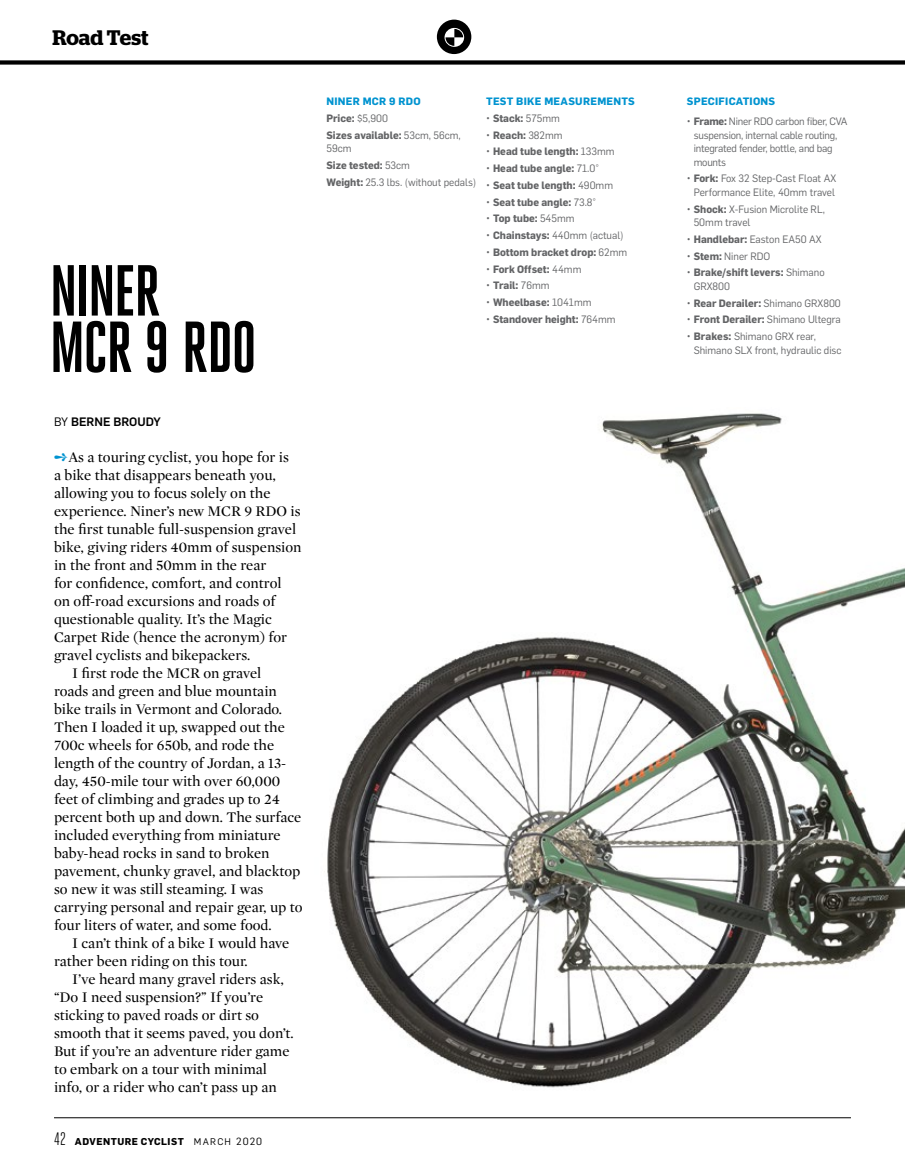
<style>
.page{position:relative;width:905px;height:1175px;background:#fff}
.page>*{position:absolute;margin:0;border:0;box-sizing:border-box;transform-origin:0 0}
.t1{font:700 72px/56.4px "Heroic Condensed";letter-spacing:-.025em;color:#000}
.t2{font:600 21px "Stag";color:#000}
.t3{font:15px "Mercury Display";color:#000}
.t4{font:500 12px "Flama";color:#000}
.t5{font:10.5px/13.5px "Flama";color:#636466}
.t6{font:700 10.5px/16.8px "Flama";color:#636466}
.t7{font:10.5px/13.5px "Flama";letter-spacing:-.02em;color:#636466}
.t8{font:700 10.5px "Flama";letter-spacing:.025em;color:#0093d0}
.t9{font:700 9.75px "Flama";letter-spacing:.05em;color:#000}
.s1{font-weight:400}
.s2{color:#0093d0}
.s3{font-family:"Heroic Condensed";font-weight:400;font-size:18px}
.s4{font-weight:400;font-size:9.45px}
.s5{font-weight:400;font-size:10.2px}
.s6{font-weight:700}
</style>
<div class="page">
<hr style="left:54px;top:1117px;width:796px;height:1px;background:#000">
<img style="left:327px;top:413px;width:577px;height:675px">
<div style="left:437px;top:20px;width:34px;height:34px;background:#000;border-radius:50%"></div>
<svg style="left:444px;top:28px;width:20px;height:19px"></svg>
<hr style="left:0;top:61px;width:904px;height:3px;background:#000">
<h2 class="t2" style="left:53px;top:26px;width:97px">Road Test</h2>
<h1 class="t1" style="left:50px;top:263px;width:209px">NINER<br>MCR 9 RDO</h1>
<p class="t4" style="left:54px;top:413px;width:108px"><span class="s1">BY</span> BERNE BROUDY</p>
<p class="t3" style="left:54px;top:447px;width:236px"><span class="s2">➺</span>As a touring cyclist, you hope for is</p>
<p class="t3" style="left:54px;top:465px;width:223px">a bike that disappears beneath you,</p>
<p class="t3" style="left:54px;top:483px;width:218px">allowing you to focus solely on the</p>
<p class="t3" style="left:54px;top:501px;width:248px">experience. Niner’s new MCR 9 RDO is</p>
<p class="t3" style="left:54px;top:519px;width:243px">the first tunable full-suspension gravel</p>
<p class="t3" style="left:54px;top:537px;width:249px">bike, giving riders 40mm of suspension</p>
<p class="t3" style="left:54px;top:555px;width:214px">in the front and 50mm in the rear</p>
<p class="t3" style="left:54px;top:573px;width:229px">for confidence, comfort, and control</p>
<p class="t3" style="left:54px;top:591px;width:223px">on off-road excursions and roads of</p>
<p class="t3" style="left:54px;top:609px;width:219px">questionable quality. It’s the Magic</p>
<p class="t3" style="left:54px;top:627px;width:234px">Carpet Ride (hence the acronym) for</p>
<p class="t3" style="left:54px;top:645px;width:198px">gravel cyclists and bikepackers.</p>
<p class="t3" style="left:72px;top:663px;width:191px">I first rode the MCR on gravel</p>
<p class="t3" style="left:54px;top:681px;width:224px">roads and green and blue mountain</p>
<p class="t3" style="left:54px;top:699px;width:229px">bike trails in Vermont and Colorado.</p>
<p class="t3" style="left:54px;top:717px;width:232px">Then I loaded it up, swapped out the</p>
<p class="t3" style="left:54px;top:735px;width:222px">700c wheels for 650b, and rode the</p>
<p class="t3" style="left:54px;top:753px;width:234px">length of the country of Jordan, a 13-</p>
<p class="t3" style="left:54px;top:771px;width:228px">day, 450-mile tour with over 60,000</p>
<p class="t3" style="left:54px;top:789px;width:227px">feet of climbing and grades up to 24</p>
<p class="t3" style="left:54px;top:807px;width:249px">percent both up and down. The surface</p>
<p class="t3" style="left:54px;top:825px;width:228px">included everything from miniature</p>
<p class="t3" style="left:54px;top:843px;width:217px">baby-head rocks in sand to broken</p>
<p class="t3" style="left:54px;top:861px;width:248px">pavement, chunky gravel, and blacktop</p>
<p class="t3" style="left:54px;top:879px;width:211px">so new it was still steaming. I was</p>
<p class="t3" style="left:54px;top:897px;width:250px">carrying personal and repair gear, up to</p>
<p class="t3" style="left:54px;top:915px;width:219px">four liters of water, and some food.</p>
<p class="t3" style="left:72px;top:933px;width:219px">I can’t think of a bike I would have</p>
<p class="t3" style="left:54px;top:951px;width:195px">rather been riding on this tour.</p>
<p class="t3" style="left:72px;top:969px;width:213px">I’ve heard many gravel riders ask,</p>
<p class="t3" style="left:54px;top:987px;width:211px">“Do I need suspension?” If you’re</p>
<p class="t3" style="left:54px;top:1005px;width:206px">sticking to paved roads or dirt so</p>
<p class="t3" style="left:54px;top:1023px;width:241px">smooth that it seems paved, you don’t.</p>
<p class="t3" style="left:54px;top:1041px;width:237px">But if you’re an adventure rider game</p>
<p class="t3" style="left:54px;top:1059px;width:214px">to embark on a tour with minimal</p>
<p class="t3" style="left:54px;top:1077px;width:224px">info, or a rider who can’t pass up an</p>
<p class="t9" style="left:54px;top:1134px;width:210px"><span class="s3">42</span> ADVENTURE CYCLIST <span class="s4">MARCH</span> <span class="s5">2020</span></p>
<p class="t6" style="left:326px;top:92px;width:136px"><span class="s2">NINER MCR 9 RDO<br></span>Price: <span class="s1">$5,900<br></span>Sizes available: <span class="s1">53cm, 56cm,</span></p>
<p class="t5" style="left:326px;top:139px;width:151px;line-height:16.8px">59cm<br><span class="s6">Size tested:</span> 53cm<br><span class="s6">Weight:</span> 25.3 lbs. (without pedals)</p>
<p class="t8" style="left:486px;top:94px;width:150px">TEST BIKE MEASUREMENTS</p>
<p class="t5" style="left:486px;top:111px;width:75px">• <span class="s6">Stack:</span> 575mm</p>
<p class="t5" style="left:486px;top:127px;width:78px">• <span class="s6">Reach:</span> 382mm</p>
<p class="t6" style="left:486px;top:142px;width:130px"><span class="s1">•</span> Head tube length: <span class="s1">133mm</span></p>
<p class="t6" style="left:486px;top:159px;width:114px"><span class="s1">•</span> Head tube angle: <span class="s1">71.0°</span></p>
<p class="t6" style="left:486px;top:176px;width:128px"><span class="s1">•</span> Seat tube length: <span class="s1">490mm</span></p>
<p class="t6" style="left:486px;top:193px;width:111px"><span class="s1">•</span> Seat tube angle: <span class="s1">73.8°</span></p>
<p class="t6" style="left:486px;top:209px;width:90px"><span class="s1">•</span> Top tube: <span class="s1">545mm</span></p>
<p class="t5" style="left:486px;top:228px;width:139px">• <span class="s6">Chainstays:</span> 440mm (actual)</p>
<p class="t6" style="left:486px;top:243px;width:142px"><span class="s1">•</span> Bottom bracket drop: <span class="s1">62mm</span></p>
<p class="t6" style="left:486px;top:260px;width:97px"><span class="s1">•</span> Fork Offset: <span class="s1">44mm</span></p>
<p class="t6" style="left:486px;top:276px;width:65px"><span class="s1">•</span> Trail: <span class="s1">76mm</span></p>
<p class="t6" style="left:486px;top:293px;width:107px"><span class="s1">•</span> Wheelbase: <span class="s1">1041mm</span></p>
<p class="t6" style="left:486px;top:310px;width:131px"><span class="s1">•</span> Standover height: <span class="s1">764mm</span></p>
<p class="t8" style="left:687px;top:94px;width:90px">SPECIFICATIONS</p>
<p class="t7" style="left:693px;top:114px;width:155px;text-indent:-7px">• <span class="s6">Frame:</span> Niner RDO carbon fiber, CVA suspension, internal cable routing, integrated fender, bottle, and bag mounts</p>
<p class="t5" style="left:687px;top:171px;width:151px;text-align:center">• <span class="s6">Fork:</span> Fox 32 Step-Cast Float AX<br>Performance Elite, 40mm travel</p>
<p class="t5" style="left:693px;top:201px;width:133px;text-indent:-7px">• <span class="s6">Shock:</span> X-Fusion Microlite RL,<br>50mm travel</p>
<p class="t5" style="left:687px;top:232px;width:136px">• <span class="s6">Handlebar:</span> Easton EA50 AX</p>
<p class="t5" style="left:687px;top:248px;width:85px">• <span class="s6">Stem:</span> Niner RDO</p>
<p class="t6" style="left:693px;top:265px;width:132px;line-height:13.5px;text-indent:-7px"><span class="s1">•</span> Brake/shift levers: <span class="s1">Shimano<br>GRX800</span></p>
<p class="t5" style="left:687px;top:295px;width:155px">• <span class="s6">Rear Derailer:</span> Shimano GRX800</p>
<p class="t5" style="left:687px;top:312px;width:155px">• <span class="s6">Front Derailer:</span> Shimano Ultegra</p>
<p class="t5" style="left:693px;top:329px;width:149px;text-indent:-7px">• <span class="s6">Brakes:</span> Shimano GRX rear,<br>Shimano SLX front, hydraulic disc</p>
</div>
